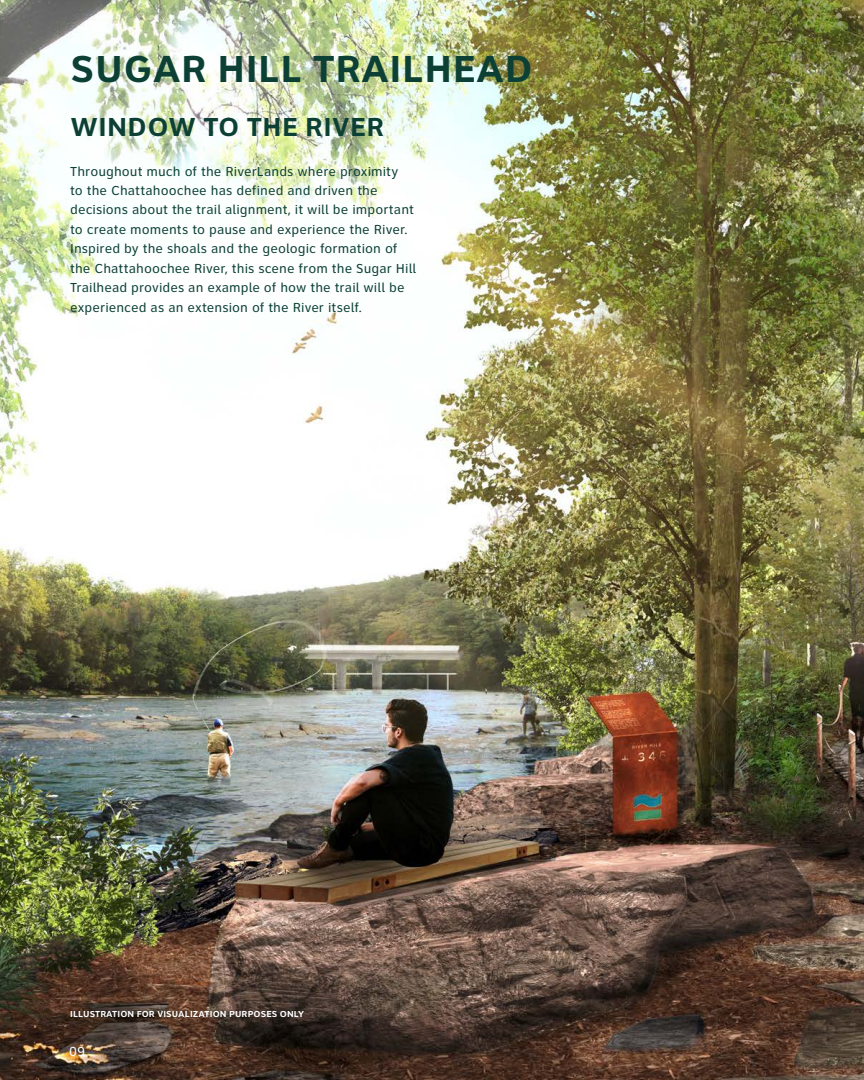
<style>
.page{position:relative;width:864px;height:1080px;background:#fff}
.page>*{position:absolute;margin:0;border:0;box-sizing:border-box;transform-origin:0 0}
.SCAPE_H2_-_Page_Titl{font:700 39px "Clearview Text";letter-spacing:.015em;color:#0c4035}
.SCAPE_H3_Subtitle{font:700 27px "Clearview Text";letter-spacing:.015em;color:#0c4035}
.SCAPE_Body_Text__9pt{font:13.5px/19.5px "Clearview Text";letter-spacing:.005em;color:#0c4035}
.t1{font:13.5px "Clearview Text";color:#fff}
.SCAPE_Image_Caption{font:700 9px "Clearview Text";letter-spacing:.015em;color:#fff}
</style>
<div class="page">
<img style="left:0;top:0;width:864px;height:1080px">
<p class="SCAPE_H2_-_Page_Titl" style="left:70px;top:46px;width:464px">SUGAR HILL TRAILHEAD</p>
<p class="SCAPE_H3_Subtitle" style="left:70px;top:111px;width:315px">WINDOW TO THE RIVER</p>
<p class="SCAPE_Body_Text__9pt" style="left:70px;top:161px;width:348px">Throughout much of the RiverLands where proximity<br>to the Chattahoochee has defined and driven the decisions about the trail alignment, it will be important to create moments to pause and experience the River.<br>Inspired by the shoals and the geologic formation of the Chattahoochee River, this scene from the Sugar Hill Trailhead provides an example of how the trail will be experienced as an extension of the River itself.</p>
<p class="SCAPE_Image_Caption" style="left:70px;top:1008px;width:235px">ILLUSTRATION FOR VISUALIZATION PURPOSES ONLY</p>
<p class="t1" style="left:69px;top:1043px;width:17px">09</p>
</div>
